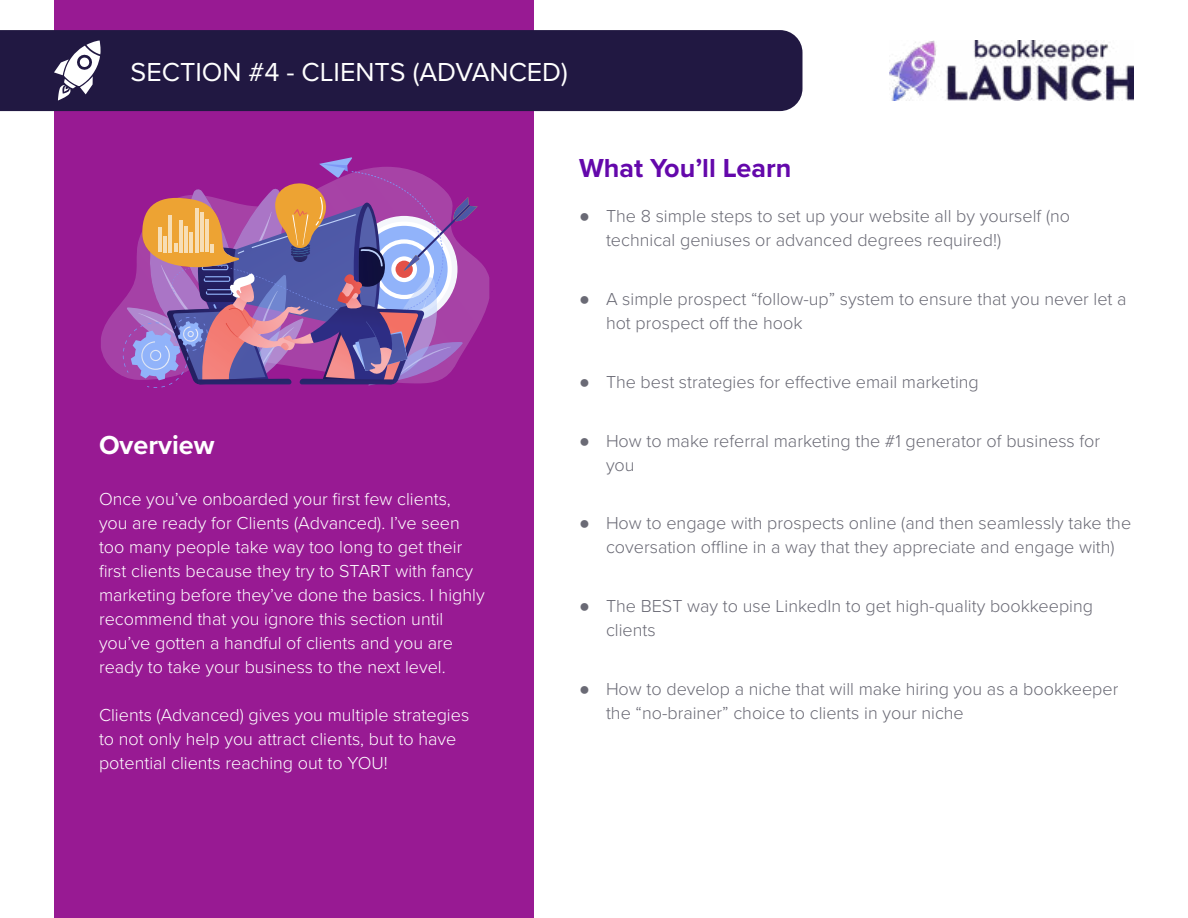
<style>
.page{position:relative;width:1188px;height:918px;background:#fff}
.page>*{position:absolute;margin:0;border:0;box-sizing:border-box;transform-origin:0 0}
.t1{font:27px "Proxima Nova";color:#fff}
.t2{font:700 27px "Proxima Nova";color:#6408ab}
.t3{font:700 27px "Proxima Nova";color:#fff}
.t4{font:300 18px/24px "Proxima Nova";color:#6a6a75}
.t5{font:300 18px/24px "Proxima Nova";color:#fff}
.s1{font-family:"Arial";font-weight:400}
</style>
<div class="page">
<div style="left:54px;top:0;width:480px;height:918px;background:#981a93"></div>
<div style="left:0;top:30px;width:802px;height:81px;background:#211842"></div>
<svg style="left:54px;top:40px;width:47px;height:61px;background:#7f7a92"></svg>
<img style="left:890px;top:41px;width:244px;height:60px">
<svg style="left:101px;top:260px;width:388px;height:116px"></svg>
<svg style="left:123px;top:157px;width:355px;height:231px"></svg>
<h1 class="t1" style="left:131px;top:52px;width:439px">SECTION #4 - CLIENTS (ADVANCED)</h1>
<h1 class="t3" style="left:99px;top:425px;width:117px">Overview</h1>
<p class="t5" style="left:99px;top:486px;width:387px">Once you’ve onboarded your first few clients,<br>you are ready for Clients (Advanced). I’ve seen too many people take way too long to get their first clients because they try to START with fancy marketing before they’ve done the basics. I highly recommend that you ignore this section until you’ve gotten a handful of clients and you are ready to take your business to the next level.</p>
<p class="t5" style="left:99px;top:702px;width:372px">Clients (Advanced) gives you multiple strategies to not only help you attract clients, but to have potential clients reaching out to YOU!</p>
<h1 class="t2" style="left:579px;top:148px;width:214px">What You’ll Learn</h1>
<p class="t4" style="left:606px;top:203px;width:466px;text-indent:-27px"><span class="s1">●</span> The 8 simple steps to set up your website all by yourself (no technical geniuses or advanced degrees required!)</p>
<p class="t4" style="left:606px;top:286px;width:522px;text-indent:-27px"><span class="s1">●</span> A simple prospect “follow-up” system to ensure that you never let a hot prospect off the hook</p>
<p class="t4" style="left:579px;top:369px;width:401px"><span class="s1">●</span> The best strategies for effective email marketing</p>
<p class="t4" style="left:606px;top:428px;width:496px;text-indent:-27px"><span class="s1">●</span> How to make referral marketing the #1 generator of business for you</p>
<p class="t4" style="left:579px;top:510px;width:554px;text-align:center"><span class="s1">●</span> How to engage with prospects online (and then seamlessly take the coversation offline in a way that they appreciate and engage with)</p>
<p class="t4" style="left:606px;top:593px;width:489px;text-indent:-27px"><span class="s1">●</span> The BEST way to use LinkedIn to get high-quality bookkeeping clients</p>
<p class="t4" style="left:606px;top:676px;width:514px;text-indent:-27px"><span class="s1">●</span> How to develop a niche that will make hiring you as a bookkeeper the “no-brainer” choice to clients in your niche</p>
</div>
